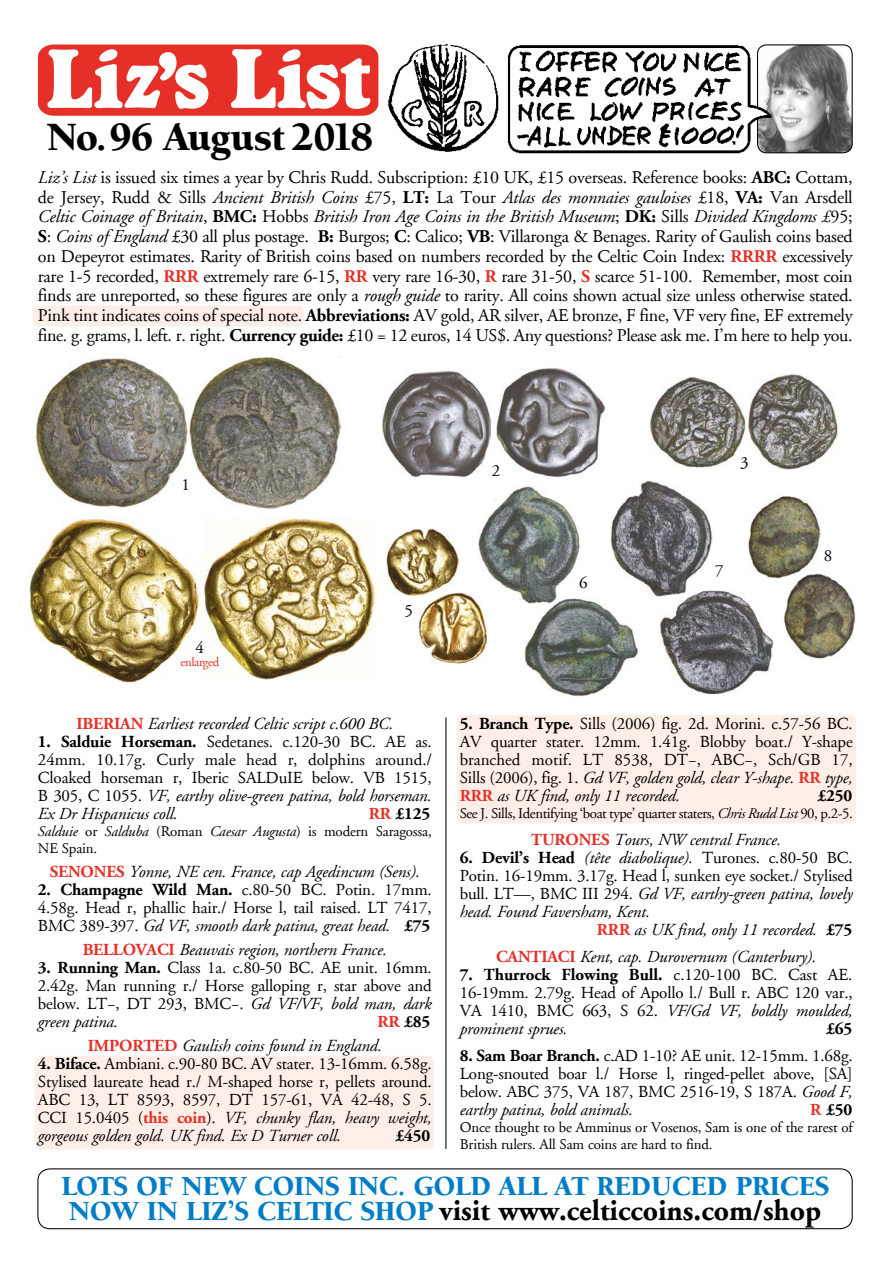
<style>
.page{position:relative;width:893px;height:1263px;background:#fff}
.page>*{position:absolute;margin:0;border:0;box-sizing:border-box;transform-origin:0 0}
.t1{font:900 41.25px "Berkeley Oldstyle IT Cby BT";letter-spacing:-.015em;color:#000}
.t2{font:700 29.7px "Adobe Garamond";color:#000}
.t3{font:900 28.35px "Berkeley Oldstyle IT Cby BT";color:#007dc6}
.t4{font:18px/19.8px "Adobe Garamond";letter-spacing:-.02em;color:#000;text-align:justify}
.t5{font:16.95px/18px "Adobe Garamond";letter-spacing:-.01em;color:#000;text-align:justify}
.t6{font:italic 16.95px/24px "Adobe Garamond";letter-spacing:-.01em;color:#000}
.t7{font:700 16.95px "Adobe Garamond";letter-spacing:-.01em;color:#000}
.t8{font:14.85px/17px "Adobe Garamond";letter-spacing:-.01em;color:#000}
.t9{font:14.85px "Adobe Garamond";letter-spacing:-.03em;color:#000}
.t10{font:12.75px "Adobe Garamond";letter-spacing:-.03em;color:#e63027}
.s1{font-style:italic}
.s2{font-weight:700}
.s3{font-weight:700;color:#e63027}
.s4{font-weight:700;font-style:normal;color:#e63027}
.s5{color:#e63027}
.s6{font-weight:700;font-style:normal}
.s7{font-style:normal}
.s8{font-family:"Berkeley Oldstyle IT Cby BT";font-weight:900;font-size:28.35px;color:#007dc6}
</style>
<div class="page">
<div style="left:35px;top:1056px;width:399px;height:93px;background:#feeee8;border-radius:6px"></div>
<div style="left:457px;top:715px;width:399px;height:108px;background:#feeee8;border-radius:6px"></div>
<div style="left:33px;top:305px;width:271px;height:22px;background:#feeee8;border-radius:6px"></div>
<img style="left:775px;top:46px;width:77px;height:107px">
<div style="left:757px;top:44px;width:96px;height:109px;border:1px solid #000;border-radius:9px"></div>
<img style="left:384px;top:39px;width:118px;height:118px;border-radius:59px">
<svg style="left:38px;top:45px;width:340px;height:71px"></svg>
<img style="left:507px;top:44px;width:268px;height:110px">
<hr style="left:445px;top:717px;width:1px;height:432px;background:#000">
<div style="left:37px;top:1168px;width:816px;height:61px;border:1px solid #000;border-radius:12px"></div>
<img style="left:35px;top:359px;width:153px;height:148px">
<img style="left:190px;top:356px;width:150px;height:153px">
<img style="left:382px;top:370px;width:109px;height:107px">
<img style="left:496px;top:368px;width:108px;height:110px">
<img style="left:650px;top:376px;width:96px;height:92px">
<img style="left:748px;top:374px;width:90px;height:96px">
<img style="left:28px;top:517px;width:173px;height:166px">
<img style="left:203px;top:518px;width:172px;height:162px">
<img style="left:478px;top:486px;width:102px;height:114px">
<img style="left:524px;top:597px;width:114px;height:100px">
<img style="left:386px;top:529px;width:72px;height:67px">
<img style="left:418px;top:592px;width:69px;height:73px">
<img style="left:610px;top:480px;width:102px;height:117px">
<img style="left:659px;top:590px;width:114px;height:104px">
<img style="left:748px;top:496px;width:72px;height:83px">
<img style="left:783px;top:573px;width:72px;height:86px">
<h1 class="t1" style="left:47px;top:112px;width:327px">No.96 August 2018</h1>
<p class="t4" style="left:38px;top:168px;width:816px"><span class="s1">Liz’s List</span> is issued six times a year by Chris Rudd. Subscription: £10 UK, £15 overseas. Reference books: <span class="s2">ABC:</span> Cottam, de Jersey, Rudd &amp; Sills <span class="s1">Ancient British Coins</span> £75, <span class="s2">LT:</span> La Tour <span class="s1">Atlas des monnaies gauloises</span> £18, <span class="s2">VA:</span> Van Arsdell <span class="s1">Celtic Coinage of Britain</span>, <span class="s2">BMC:</span> Hobbs <span class="s1">British Iron Age Coins in the British Museum</span>; <span class="s2">DK:</span> Sills <span class="s1">Divided Kingdoms £</span>95; <span class="s2">S</span>: <span class="s1">Coins of England</span> £30 all plus postage. <span class="s2">B:</span> Burgos; <span class="s2">C</span>: Calico; <span class="s2">VB</span>: Villaronga &amp; Benages. Rarity of Gaulish coins based on Depeyrot estimates. Rarity of British coins based on numbers recorded by the Celtic Coin Index: <span class="s3">RRRR</span> excessively rare 1-5 recorded, <span class="s3">RRR</span> extremely rare 6-15, <span class="s3">RR</span> very rare 16-30, <span class="s3">R</span> rare 31-50, <span class="s3">S</span> scarce 51-100. Remember, most coin finds are unreported, so these figures are only a <span class="s1">rough guide</span> to rarity. All coins shown actual size unless otherwise stated.<br>Pink tint indicates coins of special note. <span class="s2">Abbreviations:</span> AV gold, AR silver, AE bronze, F fine, VF very fine, EF extremely fine. g. grams, l. left. r. right. <span class="s2">Currency guide:</span> £10 = 12 euros, 14 US$. Any questions? Please ask me. I’m here to help you.</p>
<p class="t5" style="left:182px;top:476px;width:10px">1</p>
<p class="t5" style="left:196px;top:639px;width:10px">4</p>
<p class="t10" style="left:181px;top:655px;width:40px">enlarged</p>
<p class="t5" style="left:404px;top:602px;width:10px">5</p>
<p class="t6" style="left:76px;top:712px;width:318px"><span class="s4">IBERIAN</span> Earliest recorded Celtic script c.600 BC.</p>
<p class="t5" style="left:38px;top:733px;width:396px"><span class="s2">1. Salduie Horseman.</span> Sedetanes. c.120-30 BC. AE as.<br>24mm. 10.17g. Curly male head r, dolphins around./ Cloaked horseman r, Iberic SALDuIE below. VB 1515, B 305, C 1055. <span class="s1">VF, earthy olive-green patina, bold horseman.<br>Ex Dr Hispanicus coll.</span></p>
<p class="t7" style="left:369px;top:804px;width:63px"><span class="s5">RR</span> £125</p>
<p class="t8" style="left:38px;top:823px;width:395px"><span class="s1">Salduie</span> or <span class="s1">Salduba</span> (Roman <span class="s1">Caesar Augusta</span>) is modern Saragossa,<br>NE Spain.</p>
<p class="t6" style="left:50px;top:860px;width:372px"><span class="s4">SENONES</span> Yonne, NE cen. France, cap Agedincum (Sens).</p>
<p class="t5" style="left:38px;top:881px;width:395px"><span class="s2">2. Champagne Wild Man.</span> c.80-50 BC. Potin. 17mm.<br>4.58g. Head r, phallic hair./ Horse l, tail raised. LT 7417, BMC 389-397. <span class="s1">Gd VF, smooth dark patina, great head.</span> <span class="s2">£75</span></p>
<p class="t6" style="left:83px;top:938px;width:306px"><span class="s4">BELLOVACI</span> Beauvais region, northern France.</p>
<p class="t5" style="left:38px;top:959px;width:395px"><span class="s2">3. Running Man.</span> Class 1a. c.80-50 BC. AE unit. 16mm.<br>2.42g. Man running r./ Horse galloping r, star above and below. LT−, DT 293, BMC−. <span class="s1">Gd VF/VF, bold man, dark green patina.</span></p>
<p class="t6" style="left:88px;top:1010px;width:344px;text-indent:290px"><span class="s4">RR</span> <span class="s6">£85<br></span><span class="s4">IMPORTED</span> Gaulish coins found in England.</p>
<p class="t5" style="left:38px;top:1055px;width:395px"><span class="s2">4. Biface.</span> Ambiani. c.90-80 BC. AV stater. 13-16mm. 6.58g.<br>Stylised laureate head r./ M-shaped horse r, pellets around.<br>ABC 13, LT 8593, 8597, DT 157-61, VA 42-48, S 5.<br>CCI 15.0405 (<span class="s3">this coin</span>). <span class="s1">VF, chunky flan, heavy weight, gorgeous golden gold. UK find. Ex D Turner coll.</span></p>
<p class="t7" style="left:396px;top:1127px;width:36px">£450</p>
<p class="t5" style="left:492px;top:462px;width:10px">2</p>
<p class="t5" style="left:579px;top:574px;width:10px">6</p>
<p class="t5" style="left:740px;top:454px;width:10px">3</p>
<p class="t5" style="left:715px;top:562px;width:10px">7</p>
<p class="t5" style="left:824px;top:547px;width:10px">8</p>
<p class="t5" style="left:460px;top:715px;width:395px"><span class="s2">5. Branch Type.</span> Sills (2006) fig. 2d. Morini. c.57-56 BC.<br>AV quarter stater. 12mm. 1.41g. Blobby boat./ Y-shape branched motif. LT 8538, DT−, ABC−, Sch/GB 17, Sills (2006), fig. 1. <span class="s1">Gd VF, golden gold, clear Y-shape.</span> <span class="s3">RR</span> <span class="s1">type, </span><span class="s3">RRR</span> <span class="s1">as UK find, only 11 recorded.</span></p>
<p class="t7" style="left:817px;top:786px;width:36px">£250</p>
<p class="t9" style="left:460px;top:805px;width:395px">See J. Sills, Identifying ‘boat type’ quarter staters, <span class="s1">Chris Rudd List</span> 90, p.2-5.</p>
<p class="t6" style="left:531px;top:828px;width:251px"><span class="s4">TURONES</span> Tours, NW central France.</p>
<p class="t5" style="left:460px;top:849px;width:395px"><span class="s2">6. Devil’s Head</span> <span class="s1">(tête diabolique).</span> Turones. c.80-50 BC.</p>
<p class="t5" style="left:460px;top:867px;width:394px">Potin. 16-19mm. 3.17g. Head l, sunken eye socket./ Stylised</p>
<p class="t6" style="left:460px;top:882px;width:394px"><span class="s7">bull. LT—, BMC III 294.</span> Gd VF, earthy-green patina, lovely</p>
<p class="t6" style="left:460px;top:900px;width:192px">head. Found Faversham, Kent.</p>
<p class="t6" style="left:597px;top:918px;width:257px"><span class="s4">RRR</span> as UK find, only 11 recorded. <span class="s6">£75</span></p>
<p class="t6" style="left:496px;top:945px;width:322px"><span class="s4">CANTIACI</span> Kent, cap. Durovernum (Canterbury).</p>
<p class="t5" style="left:460px;top:966px;width:395px"><span class="s2">7. Thurrock Flowing Bull.</span> c.120-100 BC. Cast AE.<br>16-19mm. 2.79g. Head of Apollo l./ Bull r. ABC 120 var., VA 1410, BMC 663, S 62. <span class="s1">VF/Gd VF, boldly moulded, prominent sprues.</span></p>
<p class="t7" style="left:826px;top:1019px;width:28px">£65</p>
<p class="t5" style="left:460px;top:1047px;width:394px"><span class="s2">8. Sam Boar Branch.</span> c.AD 1-10? AE unit. 12-15mm. 1.68g.<br>Long-snouted boar l./ Horse l, ringed-pellet above, [SA] below. ABC 375, VA 187, BMC 2516-19, S 187A. <span class="s1">Good F, earthy patina, bold animals.</span></p>
<p class="t7" style="left:810px;top:1100px;width:43px"><span class="s5">R</span> £50</p>
<p class="t8" style="left:460px;top:1119px;width:395px">Once thought to be Amminus or Vosenos, Sam is one of the rarest of<br>British rulers. All Sam coins are hard to find.</p>
<h3 class="t3" style="left:61px;top:1168px;width:769px">LOTS OF NEW COINS INC. GOLD ALL AT REDUCED PRICES</h3>
<h2 class="t2" style="left:69px;top:1194px;width:753px"><span class="s8">NOW IN LIZ’S CELTIC SHOP</span> visit www.celticcoins.com/shop</h2>
</div>
